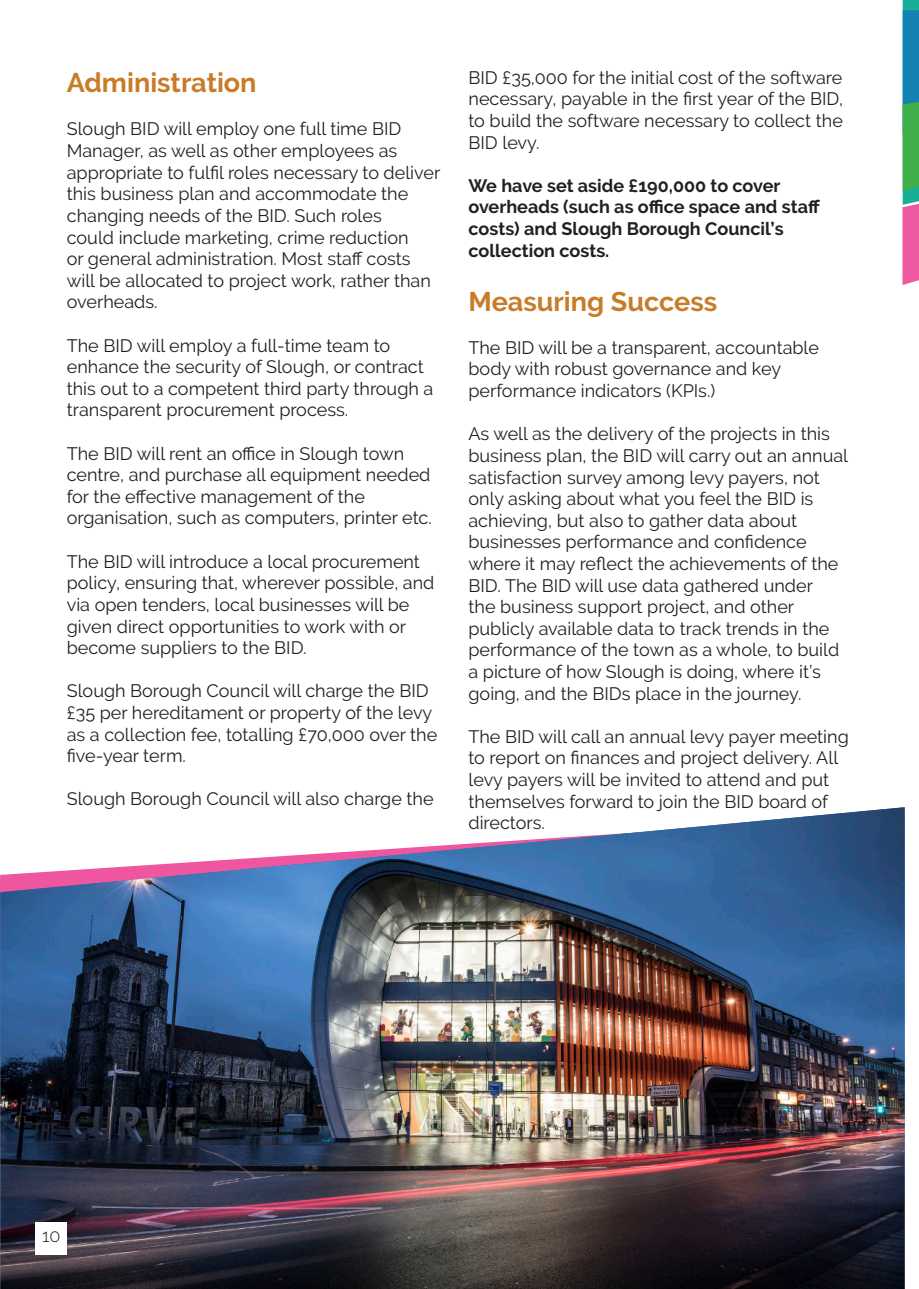
<style>
.page{position:relative;width:919px;height:1289px;background:#fff}
.page>*{position:absolute;margin:0;border:0;box-sizing:border-box;transform-origin:0 0}
.t1{font:700 27px "Raleway";color:#c87c28}
.t2{font:18px/21.6px "Raleway";color:#231f20}
.t3{font:700 18px/21.6px "Raleway";color:#231f20}
.t4{font:300 18px "Raleway";color:#231f20}
</style>
<div class="page">
<img style="left:0;top:807px;width:904px;height:481px">
<div style="left:36px;top:1222px;width:31px;height:32px;background:#fff"></div>
<svg style="left:902px;top:0;width:16px;height:285px;background:#658d90"></svg>
<h1 class="t1" style="left:67px;top:72px;width:191px">Administration</h1>
<p class="t2" style="left:468px;top:68px;width:376px;text-align:justify">BID £35,000 for the initial cost of the software necessary, payable in the first year of the BID, to build the software necessary to collect the BID levy.</p>
<p class="t3" style="left:468px;top:176px;width:353px">We have set aside £190,000 to cover overheads (such as office space and staff costs) and Slough Borough Council’s collection costs.</p>
<h1 class="t1" style="left:468px;top:290px;width:250px">Measuring Success</h1>
<p class="t2" style="left:468px;top:338px;width:352px">The BID will be a transparent, accountable body with robust governance and key performance indicators (KPIs.)</p>
<p class="t2" style="left:468px;top:425px;width:381px">As well as the delivery of the projects in this business plan, the BID will carry out an annual satisfaction survey among levy payers, not only asking about what you feel the BID is achieving, but also to gather data about businesses performance and confidence where it may reflect the achievements of the BID. The BID will use data gathered under<br>the business support project, and other publicly available data to track trends in the performance of the town as a whole, to build a picture of how Slough is doing, where it’s going, and the BIDs place in the journey.</p>
<p class="t2" style="left:468px;top:727px;width:382px">The BID will call an annual levy payer meeting to report on finances and project delivery. All levy payers will be invited to attend and put themselves forward to join the BID board of directors.</p>
<p class="t2" style="left:67px;top:120px;width:375px">Slough BID will employ one full time BID Manager, as well as other employees as appropriate to fulfil roles necessary to deliver this business plan and accommodate the changing needs of the BID. Such roles<br>could include marketing, crime reduction<br>or general administration. Most staff costs will be allocated to project work, rather than overheads.</p>
<p class="t2" style="left:67px;top:336px;width:368px">The BID will employ a full-time team to enhance the security of Slough, or contract this out to a competent third party through a transparent procurement process.</p>
<p class="t2" style="left:67px;top:442px;width:366px">The BID will rent an office in Slough town centre, and purchase all equipment needed for the effective management of the organisation, such as computers, printer etc.</p>
<p class="t2" style="left:67px;top:552px;width:369px">The BID will introduce a local procurement policy, ensuring that, wherever possible, and via open tenders, local businesses will be given direct opportunities to work with or become suppliers to the BID.</p>
<p class="t2" style="left:67px;top:682px;width:372px">Slough Borough Council will charge the BID £35 per hereditament or property of the levy as a collection fee, totalling £70,000 over the five-year term.</p>
<p class="t2" style="left:67px;top:790px;width:368px">Slough Borough Council will also charge the</p>
<p class="t4" style="left:42px;top:1229px;width:20px">10</p>
</div>
